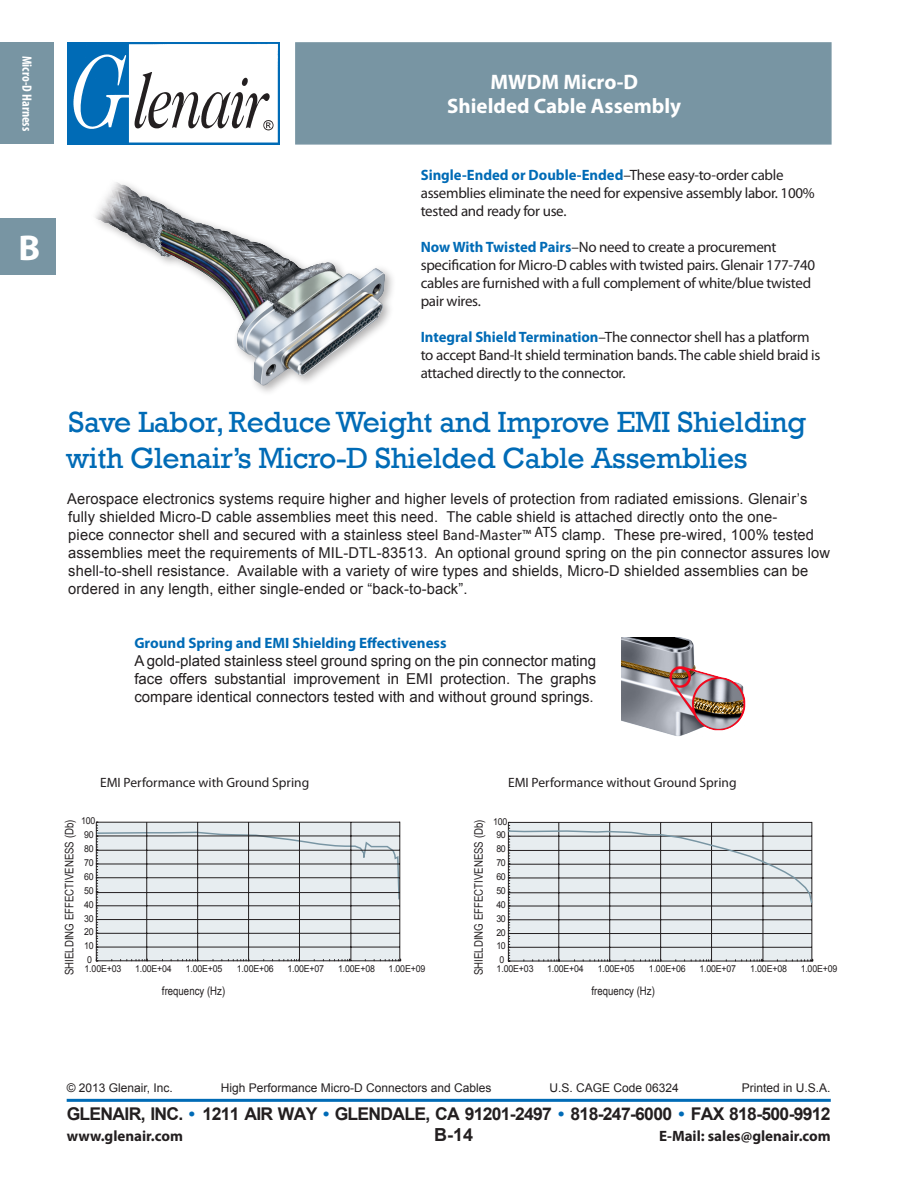
<style>
.page{position:relative;width:918px;height:1188px;background:#fff}
.page>*{position:absolute;margin:0;border:0;box-sizing:border-box;transform-origin:0 0}
.t1{font:700 36px "Myriad Pro";color:#fff}
.t2{font:30px/36px "Rockwell";letter-spacing:-.01em;color:#006bb6}
.t3{font:700 21px/24px "Myriad Pro";color:#fff;text-align:center}
.t4{font:700 18px "Arial";color:#231f20}
.t5{font:700 17.55px "Arial";letter-spacing:-.04em;color:#231f20}
.t6{font:15px/18px "Arial";letter-spacing:.01em;color:#231f20}
.t7{font:15px/18px "Myriad Pro";letter-spacing:-.02em;color:#231f20}
.t8{font:700 15px "Myriad Pro";color:#006bb6}
.t9{font:700 15px "Myriad Pro";color:#231f20}
.t10{font:13.5px "Myriad Pro";color:#231f20}
.t11{font:700 condensed 13.5px "Myriad Pro";color:#fff}
.t12{font:12px "Arial";color:#231f20}
.t13{font:11.7px "Arial Narrow";color:#231f20}
.t14{font:9.6px "Arial";letter-spacing:-.02em;color:#231f20;scale:.92 1}
.s1{font-weight:700;color:#006bb6}
.s2{font-family:"Myriad Pro"}
.s3{color:#006bb6}
</style>
<div class="page">
<div style="left:0;top:42px;width:54px;height:102px;background:#7895a3"></div>
<div style="left:295px;top:42px;width:537px;height:103px;background:#7895a3;border:2px solid #7895a3"></div>
<img style="left:68px;top:42px;width:211px;height:103px">
<img style="left:135px;top:72px;width:138px;height:58px">
<div style="left:0;top:219px;width:55px;height:56px;background:#7895a3"></div>
<hr style="left:67px;top:1099px;width:764px;height:3px;background:#006bb6">
<img style="left:621px;top:638px;width:125px;height:98px">
<img style="left:55px;top:182px;width:331px;height:204px">
<svg style="left:95px;top:822px;width:306px;height:140px;background:#dfe5e8"></svg>
<hr style="left:96px;top:822px;width:1px;height:139px;background:#231f20">
<hr style="left:146px;top:823px;width:1px;height:138px;background:#231f20">
<hr style="left:197px;top:822px;width:1px;height:139px;background:#231f20">
<hr style="left:248px;top:822px;width:1px;height:139px;background:#231f20">
<hr style="left:299px;top:822px;width:1px;height:139px;background:#231f20">
<hr style="left:351px;top:822px;width:1px;height:139px;background:#231f20">
<hr style="left:399px;top:822px;width:1px;height:139px;background:#231f20">
<hr style="left:96px;top:822px;width:304px;height:1px;background:#231f20">
<hr style="left:96px;top:836px;width:304px;height:1px;background:#231f20">
<hr style="left:96px;top:850px;width:304px;height:1px;background:#231f20">
<hr style="left:96px;top:864px;width:304px;height:1px;background:#231f20">
<hr style="left:96px;top:877px;width:304px;height:1px;background:#231f20">
<hr style="left:96px;top:892px;width:304px;height:1px;background:#231f20">
<hr style="left:96px;top:905px;width:304px;height:1px;background:#231f20">
<hr style="left:96px;top:919px;width:304px;height:1px;background:#231f20">
<hr style="left:96px;top:933px;width:304px;height:1px;background:#231f20">
<hr style="left:96px;top:947px;width:304px;height:1px;background:#231f20">
<hr style="left:96px;top:960px;width:304px;height:1px;background:#231f20">
<svg style="left:507px;top:822px;width:306px;height:140px;background:#d1d7d9"></svg>
<p class="t11" style="left:35px;top:56px;width:77px;rotate:90deg">Micro-D Harness</p>
<h1 class="t1" style="left:19px;top:225px;width:23px">B</h1>
<h3 class="t3" style="left:447px;top:70px;width:235px">MWDM Micro-D<br>Shielded Cable Assembly</h3>
<p class="t7" style="left:421px;top:166px;width:395px"><span class="s1">Single-Ended or Double-Ended</span>–These easy-to-order cable assemblies eliminate the need for expensive assembly labor. 100% tested and ready for use.</p>
<p class="t7" style="left:421px;top:238px;width:396px"><span class="s1">Now With Twisted Pairs</span>–No need to create a procurement specification for Micro-D cables with twisted pairs. Glenair 177-740 cables are furnished with a full complement of white/blue twisted pair wires.</p>
<p class="t7" style="left:421px;top:328px;width:401px"><span class="s1">Integral Shield Termination</span>–The connector shell has a platform to accept Band-It shield termination bands. The cable shield braid is attached directly to the connector.</p>
<h2 class="t2" style="left:66px;top:404px;width:742px">Save Labor, Reduce Weight and Improve EMI Shielding with Glenair’s Micro-D Shielded Cable Assemblies</h2>
<p class="t6" style="left:67px;top:490px;width:764px">Aerospace electronics systems require higher and higher levels of protection from radiated emissions. Glenair’s fully shielded Micro-D cable assemblies meet this need. The cable shield is attached directly onto the one-<br>piece connector shell and secured with a stainless steel <span class="s2">Band-Master™ </span><sup>ATS</sup> clamp. These pre-wired, 100% tested assemblies meet the requirements of MIL-DTL-83513. An optional ground spring on the pin connector assures low shell-to-shell resistance. Available with a variety of wire types and shields, Micro-D shielded assemblies can be ordered in any length, either single-ended or “back-to-back”.</p>
<p class="t8" style="left:134px;top:633px;width:314px">Ground Spring and EMI Shielding Effectiveness</p>
<p class="t6" style="left:134px;top:652px;width:463px;text-align:justify">A gold-plated stainless steel ground spring on the pin connector mating face offers substantial improvement in EMI protection. The graphs compare identical connectors tested with and without ground springs.</p>
<p class="t10" style="left:100px;top:774px;width:211px">EMI Performance with Ground Spring</p>
<p class="t10" style="left:508px;top:774px;width:230px">EMI Performance without Ground Spring</p>
<p class="t14" style="left:81px;top:815px;width:17px">100</p>
<p class="t13" style="left:61px;top:975px;width:157px;rotate:-90deg">SHIELDING EFFECTIVENESS (Db)</p>
<p class="t14" style="left:84px;top:829px;width:12px">90</p>
<p class="t14" style="left:84px;top:842px;width:12px">80</p>
<p class="t14" style="left:84px;top:856px;width:12px">70</p>
<p class="t14" style="left:84px;top:870px;width:12px">60</p>
<p class="t14" style="left:84px;top:884px;width:12px">50</p>
<p class="t14" style="left:84px;top:898px;width:12px">40</p>
<p class="t14" style="left:84px;top:912px;width:12px">30</p>
<p class="t14" style="left:84px;top:926px;width:12px">20</p>
<p class="t14" style="left:84px;top:940px;width:12px">10</p>
<p class="t14" style="left:87px;top:953px;width:7px">0</p>
<p class="t14" style="left:85px;top:962px;width:42px">1.00E+03</p>
<p class="t14" style="left:135px;top:962px;width:41px">1.00E+04</p>
<p class="t14" style="left:186px;top:962px;width:41px">1.00E+05</p>
<p class="t14" style="left:237px;top:962px;width:42px">1.00E+06</p>
<p class="t14" style="left:287px;top:962px;width:41px">1.00E+07</p>
<p class="t14" style="left:338px;top:962px;width:42px">1.00E+08</p>
<p class="t14" style="left:389px;top:962px;width:41px">1.00E+09</p>
<p class="t13" style="left:162px;top:982px;width:65px">frequency (Hz)</p>
<p class="t13" style="left:470px;top:975px;width:157px;rotate:-90deg">SHIELDING EFFECTIVENESS (Db)</p>
<p class="t14" style="left:493px;top:815px;width:17px">100</p>
<p class="t14" style="left:496px;top:829px;width:12px">90</p>
<p class="t14" style="left:496px;top:842px;width:12px">80</p>
<p class="t14" style="left:496px;top:856px;width:12px">70</p>
<p class="t14" style="left:496px;top:870px;width:12px">60</p>
<p class="t14" style="left:496px;top:884px;width:12px">50</p>
<p class="t14" style="left:496px;top:898px;width:12px">40</p>
<p class="t14" style="left:496px;top:912px;width:12px">30</p>
<p class="t14" style="left:496px;top:926px;width:12px">20</p>
<p class="t14" style="left:496px;top:940px;width:12px">10</p>
<p class="t14" style="left:499px;top:953px;width:7px">0</p>
<p class="t14" style="left:497px;top:962px;width:42px">1.00E+03</p>
<p class="t14" style="left:547px;top:962px;width:41px">1.00E+04</p>
<p class="t14" style="left:598px;top:962px;width:41px">1.00E+05</p>
<p class="t14" style="left:649px;top:962px;width:42px">1.00E+06</p>
<p class="t14" style="left:699px;top:962px;width:41px">1.00E+07</p>
<p class="t14" style="left:750px;top:962px;width:42px">1.00E+08</p>
<p class="t14" style="left:801px;top:962px;width:41px">1.00E+09</p>
<p class="t13" style="left:592px;top:982px;width:65px">frequency (Hz)</p>
<p class="t12" style="left:67px;top:1080px;width:108px">© 2013 Glenair, Inc.</p>
<p class="t12" style="left:221px;top:1080px;width:272px">High Performance Micro-D Connectors and Cables</p>
<p class="t12" style="left:549px;top:1080px;width:131px">U.S. CAGE Code 06324</p>
<p class="t12" style="left:742px;top:1080px;width:90px">Printed in U.S.A.</p>
<p class="t5" style="left:67px;top:1102px;width:766px">GLENAIR, INC. <span class="s3">•</span> 1211 AIR WAY <span class="s3">•</span> GLENDALE, CA 91201-2497 <span class="s3">•</span> 818-247-6000 <span class="s3">•</span> FAX 818-500-9912</p>
<p class="t9" style="left:67px;top:1126px;width:118px">www.glenair.com</p>
<p class="t4" style="left:434px;top:1123px;width:41px">B-14</p>
<p class="t9" style="left:659px;top:1126px;width:173px">E-Mail: sales@glenair.com</p>
</div>
